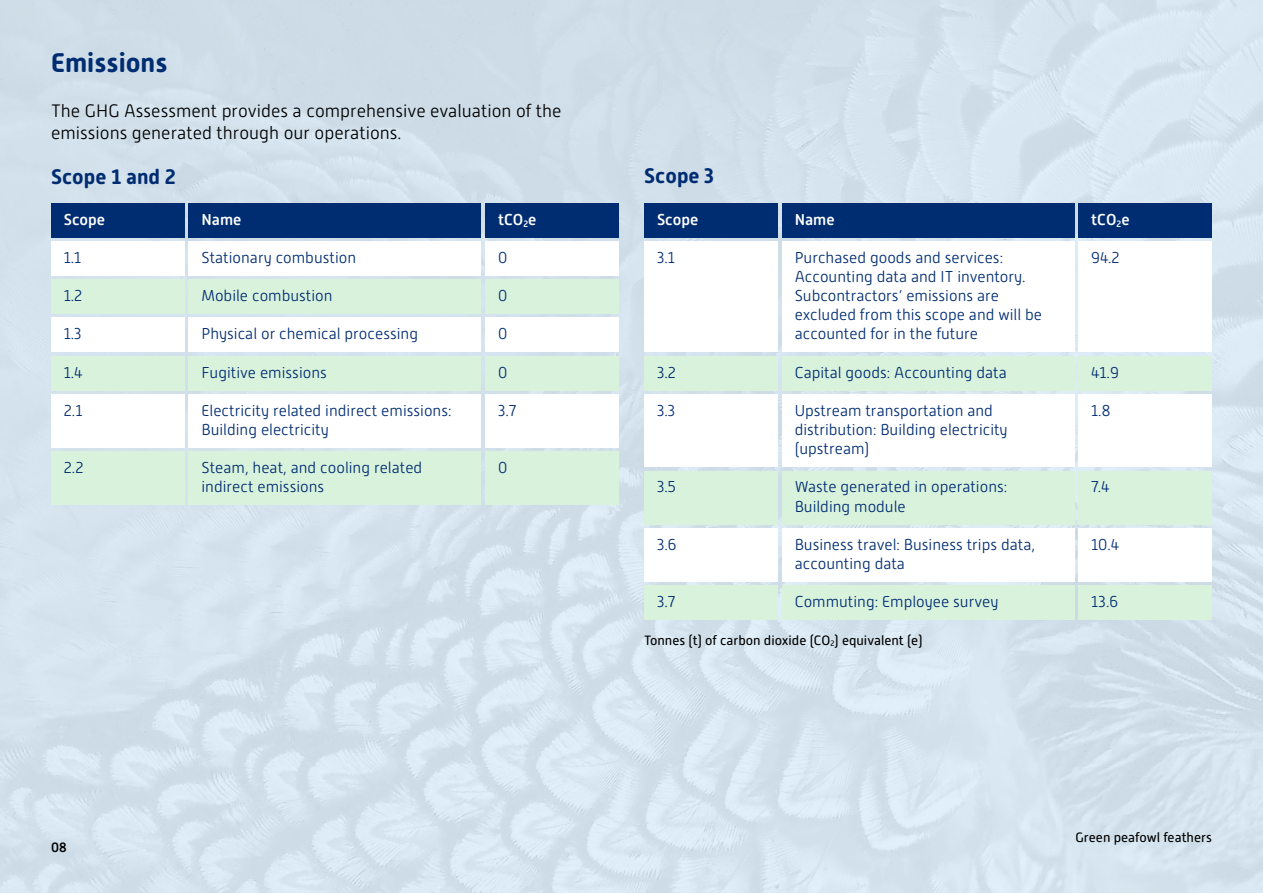
<style>
.page{position:relative;width:1263px;height:893px;background:#d3e2ec}
.page>*{position:absolute;margin:0;border:0;box-sizing:border-box;transform-origin:0 0}
.t1{font:700 27px "Alwyn New Rounded";color:#002d72}
.t2{font:700 21px "Alwyn New Rounded";color:#002d72}
.t3{font:300 18px/22.5px "Alwyn New Rounded";color:#000}
.t4{font:300 15.75px/19px "Alwyn New Rounded";color:#002d72}
.t5{font:500 15.75px "Alwyn New Rounded";color:#fff}
.t6{font:13.5px "Alwyn New Rounded";color:#000}
.t7{font:500 13.5px "Alwyn New Rounded";color:#000}
</style>
<div class="page">
<div style="left:51px;top:203px;width:133px;height:34px;background:#002d72"></div>
<div style="left:51px;top:356px;width:133px;height:34px;background:#d9f2dc"></div>
<div style="left:485px;top:203px;width:134px;height:34px;background:#002d72"></div>
<div style="left:485px;top:356px;width:134px;height:34px;background:#d9f2dc"></div>
<div style="left:189px;top:203px;width:292px;height:34px;background:#002d72"></div>
<div style="left:189px;top:356px;width:292px;height:34px;background:#d9f2dc"></div>
<div style="left:51px;top:241px;width:133px;height:34px;background:#fff"></div>
<div style="left:51px;top:394px;width:133px;height:54px;background:#fff"></div>
<div style="left:485px;top:241px;width:134px;height:34px;background:#fff"></div>
<div style="left:485px;top:394px;width:134px;height:54px;background:#fff"></div>
<div style="left:189px;top:241px;width:292px;height:34px;background:#fff"></div>
<div style="left:189px;top:394px;width:292px;height:54px;background:#fff"></div>
<div style="left:51px;top:280px;width:133px;height:34px;background:#d9f2dc"></div>
<div style="left:51px;top:452px;width:133px;height:53px;background:#d9f2dc"></div>
<div style="left:485px;top:280px;width:134px;height:34px;background:#d9f2dc"></div>
<div style="left:485px;top:452px;width:134px;height:53px;background:#d9f2dc"></div>
<div style="left:189px;top:280px;width:292px;height:34px;background:#d9f2dc"></div>
<div style="left:189px;top:452px;width:292px;height:53px;background:#d9f2dc"></div>
<div style="left:51px;top:318px;width:133px;height:34px;background:#fff"></div>
<div style="left:485px;top:318px;width:134px;height:34px;background:#fff"></div>
<div style="left:189px;top:318px;width:292px;height:34px;background:#fff"></div>
<div style="left:644px;top:203px;width:134px;height:34px;background:#002d72"></div>
<div style="left:644px;top:356px;width:134px;height:34px;background:#d9f2dc"></div>
<div style="left:1078px;top:203px;width:134px;height:34px;background:#002d72"></div>
<div style="left:1078px;top:356px;width:134px;height:34px;background:#d9f2dc"></div>
<div style="left:782px;top:203px;width:292px;height:34px;background:#002d72"></div>
<div style="left:782px;top:356px;width:292px;height:34px;background:#d9f2dc"></div>
<div style="left:644px;top:241px;width:134px;height:111px;background:#fff"></div>
<div style="left:644px;top:394px;width:134px;height:73px;background:#fff"></div>
<div style="left:644px;top:471px;width:134px;height:53px;background:#d9f2dc"></div>
<div style="left:644px;top:586px;width:134px;height:34px;background:#d9f2dc"></div>
<div style="left:644px;top:528px;width:134px;height:53px;background:#fff"></div>
<div style="left:1078px;top:241px;width:134px;height:111px;background:#fff"></div>
<div style="left:1078px;top:394px;width:134px;height:73px;background:#fff"></div>
<div style="left:1078px;top:471px;width:134px;height:53px;background:#d9f2dc"></div>
<div style="left:1078px;top:586px;width:134px;height:34px;background:#d9f2dc"></div>
<div style="left:1078px;top:528px;width:134px;height:53px;background:#fff"></div>
<div style="left:782px;top:241px;width:292px;height:111px;background:#fff"></div>
<div style="left:782px;top:394px;width:292px;height:73px;background:#fff"></div>
<div style="left:782px;top:471px;width:292px;height:53px;background:#d9f2dc"></div>
<div style="left:782px;top:586px;width:292px;height:34px;background:#d9f2dc"></div>
<div style="left:782px;top:528px;width:292px;height:53px;background:#fff"></div>
<h1 class="t1" style="left:51px;top:47px;width:118px">Emissions</h1>
<p class="t3" style="left:51px;top:99px;width:512px">The GHG Assessment provides a comprehensive evaluation of the emissions generated through our operations.</p>
<h2 class="t2" style="left:51px;top:165px;width:126px">Scope 1 and 2</h2>
<h2 class="t2" style="left:644px;top:163px;width:71px">Scope 3</h2>
<p class="t5" style="left:64px;top:210px;width:43px">Scope</p>
<p class="t4" style="left:64px;top:248px;width:19px">1.1</p>
<p class="t4" style="left:64px;top:286px;width:20px">1.2</p>
<p class="t4" style="left:64px;top:324px;width:19px">1.3</p>
<p class="t4" style="left:64px;top:363px;width:21px">1.4</p>
<p class="t4" style="left:64px;top:401px;width:20px">2.1</p>
<p class="t5" style="left:657px;top:210px;width:43px">Scope</p>
<p class="t4" style="left:657px;top:248px;width:19px">3.1</p>
<p class="t5" style="left:498px;top:210px;width:40px">tCO<sub>2</sub>e</p>
<p class="t4" style="left:498px;top:248px;width:11px">0</p>
<p class="t4" style="left:498px;top:286px;width:11px">0</p>
<p class="t4" style="left:498px;top:324px;width:11px">0</p>
<p class="t4" style="left:498px;top:363px;width:11px">0</p>
<p class="t4" style="left:498px;top:401px;width:20px">3.7</p>
<p class="t5" style="left:795px;top:210px;width:41px">Name</p>
<p class="t4" style="left:795px;top:248px;width:249px">Purchased goods and services:<br>Accounting data and IT inventory.<br>Subcontractors’ emissions are excluded from this scope and will be accounted for in the future</p>
<p class="t4" style="left:795px;top:363px;width:214px">Capital goods: Accounting data</p>
<p class="t4" style="left:795px;top:401px;width:214px">Upstream transportation and distribution: Building electricity (upstream)</p>
<p class="t4" style="left:795px;top:477px;width:214px">Waste generated in operations:<br>Building module</p>
<p class="t4" style="left:795px;top:535px;width:242px">Business travel: Business trips data, accounting data</p>
<p class="t4" style="left:795px;top:592px;width:205px">Commuting: Employee survey</p>
<p class="t6" style="left:644px;top:633px;width:280px">Tonnes (t) of carbon dioxide (CO<sub>2</sub>) equivalent (e)</p>
<p class="t5" style="left:201px;top:210px;width:41px">Name</p>
<p class="t4" style="left:201px;top:248px;width:156px">Stationary combustion</p>
<p class="t4" style="left:201px;top:286px;width:133px">Mobile combustion</p>
<p class="t4" style="left:201px;top:324px;width:218px">Physical or chemical processing</p>
<p class="t4" style="left:201px;top:363px;width:127px">Fugitive emissions</p>
<p class="t4" style="left:201px;top:401px;width:252px">Electricity related indirect emissions:<br>Building electricity</p>
<p class="t4" style="left:201px;top:458px;width:222px">Steam, heat, and cooling related indirect emissions</p>
<p class="t4" style="left:657px;top:363px;width:20px">3.2</p>
<p class="t4" style="left:657px;top:401px;width:20px">3.3</p>
<p class="t4" style="left:64px;top:458px;width:21px">2.2</p>
<p class="t4" style="left:498px;top:458px;width:11px">0</p>
<p class="t4" style="left:657px;top:477px;width:20px">3.5</p>
<p class="t4" style="left:657px;top:535px;width:21px">3.6</p>
<p class="t4" style="left:657px;top:592px;width:20px">3.7</p>
<p class="t5" style="left:1091px;top:210px;width:40px">tCO<sub>2</sub>e</p>
<p class="t4" style="left:1091px;top:248px;width:30px">94.2</p>
<p class="t4" style="left:1091px;top:363px;width:29px">41.9</p>
<p class="t4" style="left:1091px;top:401px;width:21px">1.8</p>
<p class="t4" style="left:1091px;top:477px;width:20px">7.4</p>
<p class="t4" style="left:1091px;top:535px;width:30px">10.4</p>
<p class="t4" style="left:1091px;top:592px;width:28px">13.6</p>
<p class="t7" style="left:51px;top:840px;width:17px">08</p>
<p class="t6" style="left:1075px;top:830px;width:138px">Green peafowl feathers</p>
</div>
